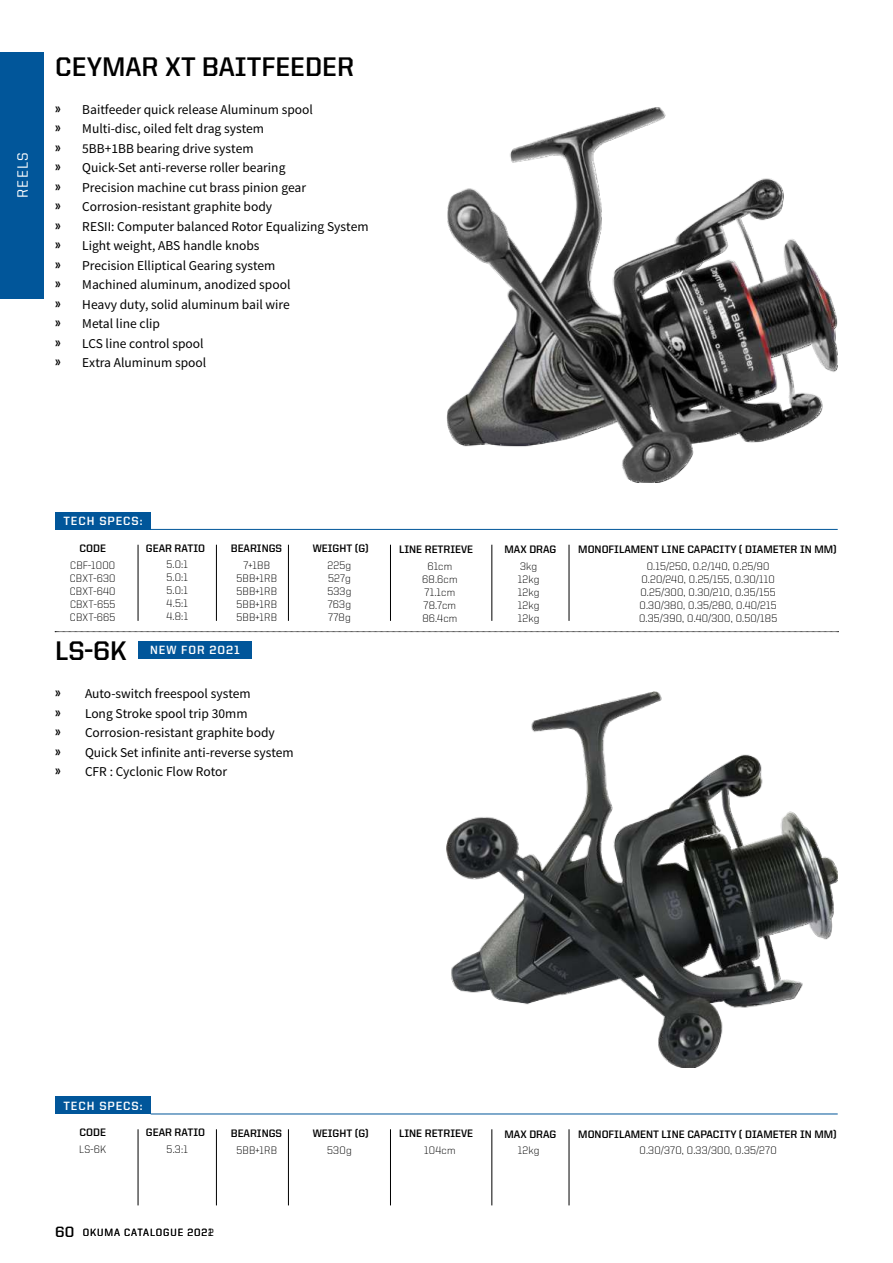
<style>
.page{position:relative;width:893px;height:1263px;background:#fff}
.page>*{position:absolute;margin:0;border:0;box-sizing:border-box;transform-origin:0 0}
.t1{font:700 27px "United Sans Reg";color:#000}
.t2{font:500 15px "United Sans Reg";letter-spacing:.08em;color:#fff}
.t3{font:13.5px/19.5px "Source Sans Pro";color:#000}
.t4{font:700 12px "United Sans Reg";letter-spacing:.08em;color:#fff}
.t5{font:300 10.8px/13px "United Sans Reg";letter-spacing:.02em;color:#000;text-align:justify}
.t6{font:700 10.8px "United Sans Reg";color:#000}
.t7{font:500 10.5px "United Sans Reg";letter-spacing:.08em;color:#000}
.s1{font-family:"United Sans Reg";font-weight:700}
.s2{font-weight:700;font-size:15px}
</style>
<div class="page">
<div style="left:0;top:52px;width:44px;height:246px;background:#01569a"></div>
<div style="left:138px;top:641px;width:114px;height:18px;background:#01569a"></div>
<div style="left:55px;top:512px;width:96px;height:18px;background:#01569a"></div>
<div style="left:55px;top:1096px;width:96px;height:18px;background:#01569a"></div>
<hr style="left:151px;top:529px;width:687px;height:1px;background:#01569a">
<hr style="left:151px;top:1114px;width:687px;height:1px;background:#01569a">
<svg style="left:55px;top:631px;width:783px;height:1px"></svg>
<hr style="left:138px;top:545px;width:1px;height:76px;background:#000">
<hr style="left:138px;top:1129px;width:1px;height:76px;background:#000">
<hr style="left:216px;top:545px;width:1px;height:76px;background:#000">
<hr style="left:216px;top:1129px;width:1px;height:76px;background:#000">
<hr style="left:288px;top:545px;width:1px;height:76px;background:#000">
<hr style="left:288px;top:1129px;width:1px;height:76px;background:#000">
<hr style="left:390px;top:545px;width:1px;height:76px;background:#000">
<hr style="left:390px;top:1129px;width:1px;height:76px;background:#000">
<hr style="left:492px;top:545px;width:1px;height:76px;background:#000">
<hr style="left:492px;top:1129px;width:1px;height:76px;background:#000">
<hr style="left:569px;top:545px;width:1px;height:76px;background:#000">
<hr style="left:569px;top:1129px;width:1px;height:76px;background:#000">
<img style="left:446px;top:107px;width:392px;height:375px">
<img style="left:446px;top:691px;width:392px;height:376px">
<p class="t2" style="left:16px;top:198px;width:47px;rotate:-90deg">REELS</p>
<h1 class="t1" style="left:55px;top:55px;width:300px">CEYMAR XT BAITFEEDER</h1>
<p class="t3" style="left:55px;top:100px;width:315px"><span class="s1">»</span> Baitfeeder quick release Aluminum spool<br><span class="s1">»</span> Multi-disc, oiled felt drag system<br><span class="s1">»</span> 5BB+1BB bearing drive system<br><span class="s1">»</span> Quick-Set anti-reverse roller bearing<br><span class="s1">»</span> Precision machine cut brass pinion gear<br><span class="s1">»</span> Corrosion-resistant graphite body<br><span class="s1">»</span> RESII: Computer balanced Rotor Equalizing System <span class="s1">»</span> Light weight, ABS handle knobs<br><span class="s1">»</span> Precision Elliptical Gearing system<br><span class="s1">»</span> Machined aluminum, anodized spool<br><span class="s1">»</span> Heavy duty, solid aluminum bail wire<br><span class="s1">»</span> Metal line clip<br><span class="s1">»</span> LCS line control spool<br><span class="s1">»</span> Extra Aluminum spool</p>
<p class="t4" style="left:63px;top:516px;width:81px">TECH SPECS:</p>
<p class="t6" style="left:79px;top:543px;width:28px">CODE</p>
<p class="t6" style="left:146px;top:543px;width:61px">GEAR RATIO</p>
<p class="t6" style="left:231px;top:544px;width:53px">BEARINGS</p>
<p class="t5" style="left:70px;top:559px;width:47px">CBF-1000<br>CBXT-630<br>CBXT-640<br>CBXT-655<br>CBXT-665</p>
<p class="t5" style="left:166px;top:558px;width:23px">5.0:1<br>5.0:1<br>5.0:1<br>4.5:1<br>4.8:1</p>
<p class="t5" style="left:237px;top:559px;width:42px;text-align:center">7+1BB<br>5BB+1RB<br>5BB+1RB<br>5BB+1RB<br>5BB+1RB</p>
<h1 class="t1" style="left:55px;top:639px;width:73px">LS-6K</h1>
<p class="t4" style="left:150px;top:645px;width:91px">NEW FOR 2021</p>
<p class="t3" style="left:55px;top:685px;width:240px"><span class="s1">»</span> Auto-switch freespool system<br><span class="s1">»</span> Long Stroke spool trip 30mm<br><span class="s1">»</span> Corrosion-resistant graphite body<br><span class="s1">»</span> Quick Set infinite anti-reverse system <span class="s1">»</span> CFR : Cyclonic Flow Rotor</p>
<p class="t6" style="left:313px;top:544px;width:57px">WEIGHT (G)</p>
<p class="t5" style="left:327px;top:559px;width:26px">225g 527g 533g 763g 778g</p>
<p class="t6" style="left:399px;top:544px;width:76px">LINE RETRIEVE</p>
<p class="t5" style="left:422px;top:560px;width:37px;text-align:center">61cm<br>68.6cm<br>71.1cm<br>78.7cm<br>86.4cm</p>
<p class="t6" style="left:504px;top:545px;width:53px">MAX DRAG</p>
<p class="t5" style="left:518px;top:560px;width:23px;text-align:left">3kg<br>12kg<br>12kg<br>12kg<br>12kg</p>
<p class="t6" style="left:578px;top:545px;width:260px">MONOFILAMENT LINE CAPACITY ( DIAMETER IN MM)</p>
<p class="t5" style="left:639px;top:560px;width:140px;text-align:center">0.15/250, 0.2/140, 0.25/90<br>0.20/240, 0.25/155, 0.30/110<br>0.25/300, 0.30/210, 0.35/155<br>0.30/380, 0.35/280, 0.40/215<br>0.35/390, 0.40/300, 0.50/185</p>
<p class="t4" style="left:63px;top:1100px;width:81px">TECH SPECS:</p>
<p class="t6" style="left:79px;top:1128px;width:28px">CODE</p>
<p class="t6" style="left:146px;top:1128px;width:61px">GEAR RATIO</p>
<p class="t6" style="left:231px;top:1128px;width:53px">BEARINGS</p>
<p class="t5" style="left:79px;top:1143px;width:29px">LS-6K</p>
<p class="t5" style="left:167px;top:1143px;width:23px">5.3:1</p>
<p class="t5" style="left:237px;top:1144px;width:42px">5BB+1RB</p>
<p class="t7" style="left:55px;top:1228px;width:159px"><span class="s2">60</span> OKUMA CATALOGUE 2021</p>
<p class="t7" style="left:208px;top:1228px;width:7px">2</p>
<p class="t6" style="left:313px;top:1128px;width:57px">WEIGHT (G)</p>
<p class="t5" style="left:327px;top:1144px;width:26px">530g</p>
<p class="t6" style="left:399px;top:1129px;width:76px">LINE RETRIEVE</p>
<p class="t5" style="left:424px;top:1144px;width:33px">104cm</p>
<p class="t6" style="left:504px;top:1129px;width:53px">MAX DRAG</p>
<p class="t5" style="left:518px;top:1144px;width:23px">12kg</p>
<p class="t6" style="left:578px;top:1129px;width:260px">MONOFILAMENT LINE CAPACITY ( DIAMETER IN MM)</p>
<p class="t5" style="left:639px;top:1144px;width:139px">0.30/370, 0.33/300, 0.35/270</p>
</div>
